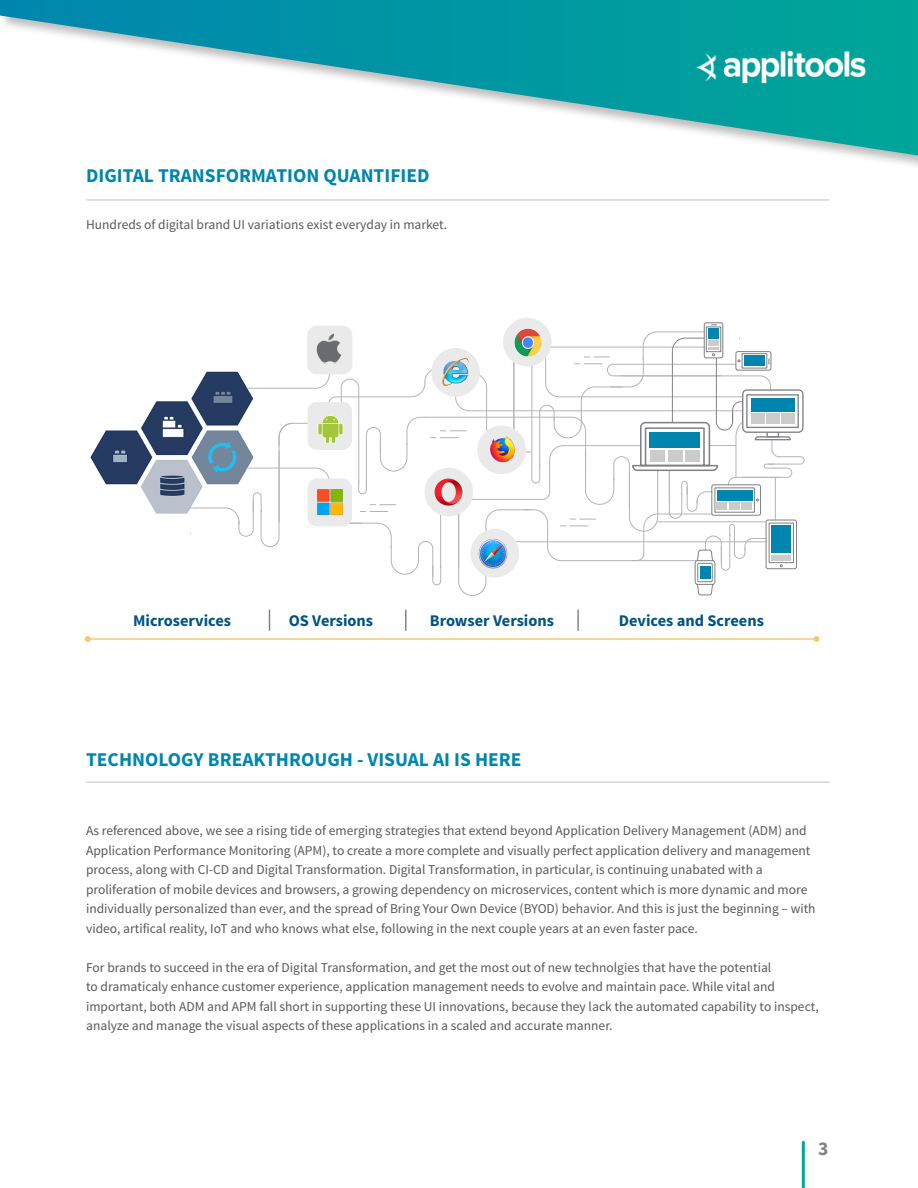
<style>
.page{position:relative;width:918px;height:1188px;background:#fff}
.page>*{position:absolute;margin:0;border:0;box-sizing:border-box;transform-origin:0 0}
.t1{font:700 19.5px "Source Sans Pro";color:#0086ae}
.t2{font:700 19.5px "Source Sans Pro";color:#808285}
.t3{font:700 16.35px "Source Sans Pro";color:#005482}
.t4{font:13.5px/19.5px "Source Sans Pro";color:#57585a}
</style>
<div class="page">
<hr style="left:802px;top:1142px;width:3px;height:46px;background:#00a698">
<svg style="left:0;top:0;width:918px;height:156px"></svg>
<img style="left:696px;top:51px;width:170px;height:33px">
<hr style="left:86px;top:782px;width:743px;height:1px;background:#d6d6d6">
<hr style="left:86px;top:199px;width:743px;height:2px;background:#d6d6d6">
<img style="left:90px;top:371px;width:134px;height:143px">
<div style="left:503px;top:318px;width:49px;height:48px;background:#eaeaea;border-radius:50%"></div>
<hr style="left:190px;top:508px;width:35px;height:1px;background:#b4b4b4">
<svg style="left:224px;top:322px;width:581px;height:274px"></svg>
<div style="left:700px;top:566px;width:10px;height:13px;background:#0086ae"></div>
<hr style="left:632px;top:560px;width:65px;height:1px;background:#b4b4b4">
<hr style="left:657px;top:521px;width:110px;height:1px;background:#b4b4b4">
<hr style="left:88px;top:638px;width:728px;height:2px;background:#f9c967">
<svg style="left:85px;top:636px;width:6px;height:6px"></svg>
<svg style="left:814px;top:636px;width:5px;height:6px"></svg>
<svg style="left:269px;top:610px;width:1px;height:21px"></svg>
<hr style="left:405px;top:610px;width:2px;height:21px;background:#808285">
<hr style="left:577px;top:610px;width:2px;height:21px;background:#808285">
<p class="t1" style="left:86px;top:163px;width:345px">DIGITAL TRANSFORMATION QUANTIFIED</p>
<p class="t4" style="left:86px;top:215px;width:363px">Hundreds of digital brand UI variations exist everyday in market.</p>
<p class="t3" style="left:133px;top:610px;width:99px">Microservices</p>
<p class="t3" style="left:289px;top:610px;width:86px">OS Versions</p>
<p class="t3" style="left:430px;top:610px;width:126px">Browser Versions</p>
<p class="t3" style="left:619px;top:610px;width:147px">Devices and Screens</p>
<p class="t1" style="left:86px;top:747px;width:437px">TECHNOLOGY BREAKTHROUGH - VISUAL AI IS HERE</p>
<p class="t4" style="left:86px;top:821px;width:731px">As referenced above, we see a rising tide of emerging strategies that extend beyond Application Delivery Management (ADM) and Application Performance Monitoring (APM), to create a more complete and visually perfect application delivery and management process, along with CI-CD and Digital Transformation. Digital Transformation, in particular, is continuing unabated with a proliferation of mobile devices and browsers, a growing dependency on microservices, content which is more dynamic and more individually personalized than ever, and the spread of Bring Your Own Device (BYOD) behavior. And this is just the beginning – with video, artifical reality, IoT and who knows what else, following in the next couple years at an even faster pace.</p>
<p class="t4" style="left:86px;top:958px;width:734px">For brands to succeed in the era of Digital Transformation, and get the most out of new technolgies that have the potential<br>to dramaticaly enhance customer experience, application management needs to evolve and maintain pace. While vital and important, both ADM and APM fall short in supporting these UI innovations, because they lack the automated capability to inspect, analyze and manage the visual aspects of these applications in a scaled and accurate manner.</p>
<h1 class="t2" style="left:818px;top:1136px;width:12px">3</h1>
</div>
